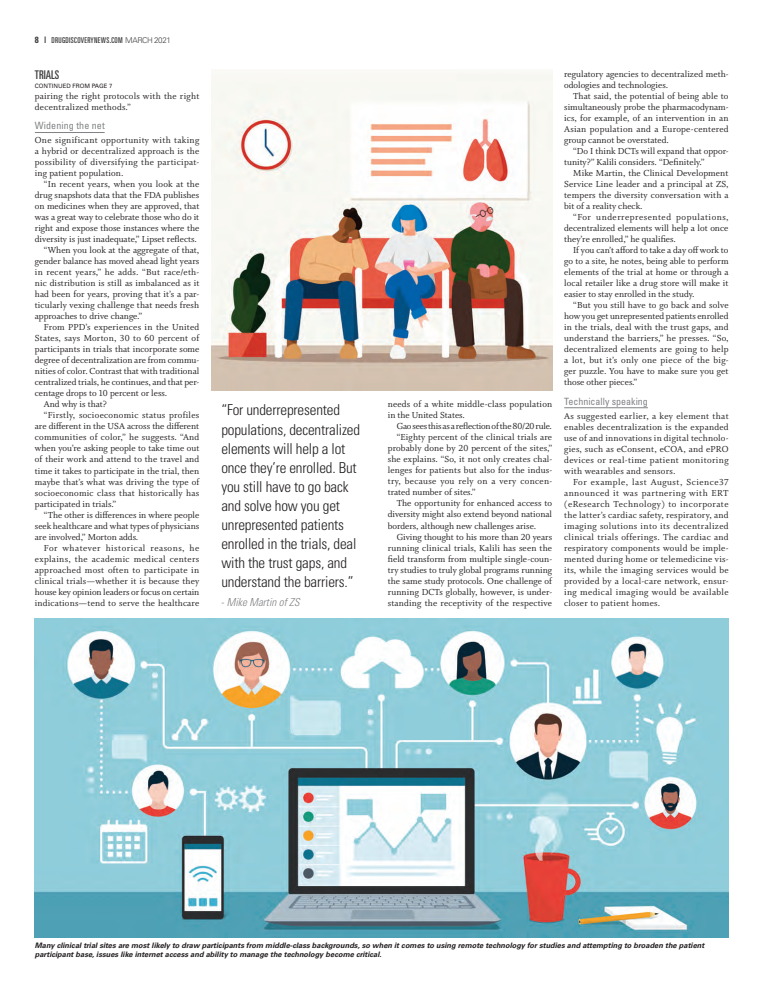
<style>
.page{position:relative;width:764px;height:1001px;background:#fff}
.page>*{position:absolute;margin:0;border:0;box-sizing:border-box;transform-origin:0 0}
._7_blurb_a{font:300 condensed 15px/19px "Univers";letter-spacing:-.01em;color:#231f20}
.jump{font:ultra-condensed 12px "Univers";color:#3e3e3f}
._7_blurb_a-2{font:italic 300 condensed 11px "Univers";color:#808285}
._4_crosshead{font:condensed 10px "Univers";color:#808285}
._5_text{font:9.8px/11px "Whitman Roman Os F";color:#231f20;text-align:justify}
._5_text-no_indent{font:9.8px/11px "Whitman Roman Os F";letter-spacing:.03em;color:#231f20;text-align:justify}
._5_text-2{font:9.8px/11px "Whitman Roman Os F";letter-spacing:.025em;color:#231f20}
._5_text-3{font:9.8px/11px "Whitman Roman Os F";letter-spacing:.02em;color:#231f20}
._5_text-4{font:9.8px "Whitman Roman Os F";letter-spacing:-.02em;color:#231f20}
._1_head_a-roman{font:ultra-condensed 8px "Univers";letter-spacing:.04em;color:#3e3e3f}
._6_caption{font:italic 700 7.5px/9.5px "Univers";color:#231f20}
.continued-from{font:6px "Univers";color:#231f20}
.s1{font-weight:700;font-stretch:condensed;font-size:9px}
.s2{font-weight:300;font-stretch:normal}
.s3{font-style:normal}
</style>
<div class="page">
<hr style="left:35px;top:132px;width:70px;height:1px;background:#808285">
<hr style="left:564px;top:407px;width:83px;height:1px;background:#808285">
<img style="left:35px;top:618px;width:693px;height:319px">
<img style="left:211px;top:72px;width:341px;height:318px">
<p class="_1_head_a-roman" style="left:35px;top:36px;width:137px"><span class="s1">8 |</span> DRUGDISCOVERYNEWS.COM <span class="s2">MARCH 2021</span></p>
<p class="jump" style="left:35px;top:68px;width:26px">TRIALS</p>
<p class="continued-from" style="left:35px;top:82px;width:79px">CONTINUED FROM PAGE 7</p>
<p class="_5_text-2" style="left:35px;top:91px;width:166px">pairing the right protocols with the right decentralized methods.”</p>
<p class="_4_crosshead" style="left:35px;top:119px;width:71px">Widening the net</p>
<p class="_5_text-no_indent" style="left:35px;top:135px;width:166px">One significant opportunity with taking a hybrid or decentralized approach is the possibility of diversifying the participat&shy;ing patient population.</p>
<p class="_5_text" style="left:35px;top:179px;width:166px;text-indent:9px">“In recent years, when you look at the drug snapshots data that the FDA publishes on medicines when they are approved, that was a great way to celebrate those who do it right and expose those instances where the diversity is just inadequate,” Lipset reflects.</p>
<p class="_5_text" style="left:35px;top:245px;width:166px;text-indent:9px">“When you look at the aggregate of that, gender balance has moved ahead light years in recent years,” he adds. “But race/eth&shy;nic distribution is still as imbalanced as it had been for years, proving that it’s a par&shy;ticularly vexing challenge that needs fresh approaches to drive change.”</p>
<p class="_5_text" style="left:35px;top:322px;width:166px;text-indent:9px">From PPD’s experiences in the United States, says Morton, 30 to 60 percent of participants in trials that incorporate some degree of decentralization are from commu&shy;nities of color. Contrast that with traditional centralized trials, he continues, and that per&shy;centage drops to 10 percent or less.</p>
<p class="_5_text" style="left:44px;top:399px;width:64px">And why is that?</p>
<p class="_5_text" style="left:35px;top:410px;width:166px;text-indent:9px">“Firstly, socioeconomic status profiles are different in the USA across the different communities of color,” he suggests. “And when you’re asking people to take time out of their work and attend to the travel and time it takes to participate in the trial, then maybe that’s what was driving the type of socioeconomic class that historically has participated in trials.”</p>
<p class="_5_text" style="left:35px;top:509px;width:166px;text-indent:9px">“The other is differences in where people seek healthcare and what types of physicians are involved,” Morton adds.</p>
<p class="_5_text" style="left:35px;top:542px;width:166px;text-indent:9px">For whatever historical reasons, he explains, the academic medical centers approached most often to participate in clinical trials—whether it is because they house key opinion leaders or focus on certain indications—tend to serve the healthcare</p>
<p class="_7_blurb_a" style="left:221px;top:400px;width:140px">“For underrepresented populations, decentralized elements will help a lot once they’re enrolled. But you still have to go back and solve how you get unrepresented patients enrolled in the trials, deal with the trust gaps, and understand the barriers.”</p>
<p class="_7_blurb_a-2" style="left:221px;top:595px;width:80px"><span class="s3">-</span> Mike Martin of ZS</p>
<p class="_5_text-3" style="left:387px;top:399px;width:166px">needs of a white middle-class population in the United States.</p>
<p class="_5_text-4" style="left:396px;top:421px;width:157px">Gao sees this as a reflection of the 80/20 rule.</p>
<p class="_5_text" style="left:387px;top:432px;width:166px;text-indent:9px">“Eighty percent of the clinical trials are probably done by 20 percent of the sites,” she explains. “So, it not only creates chal&shy;lenges for patients but also for the indus&shy;try, because you rely on a very concen&shy;trated number of sites.”</p>
<p class="_5_text" style="left:387px;top:498px;width:166px;text-indent:9px">The opportunity for enhanced access to diversity might also extend beyond national borders, although new challenges arise.</p>
<p class="_5_text" style="left:387px;top:531px;width:166px;text-indent:9px">Giving thought to his more than 20 years running clinical trials, Kalili has seen the field transform from multiple single-coun&shy;try studies to truly global programs running the same study protocols. One challenge of running DCTs globally, however, is under&shy;standing the receptivity of the respective</p>
<p class="_5_text" style="left:564px;top:69px;width:166px">regulatory agencies to decentralized meth&shy;odologies and technologies.</p>
<p class="_5_text" style="left:564px;top:91px;width:166px;text-indent:9px">That said, the potential of being able to simultaneously probe the pharmacodynam&shy;ics, for example, of an intervention in an Asian population and a Europe-centered group cannot be overstated.</p>
<p class="_5_text" style="left:564px;top:146px;width:166px;text-indent:9px">“Do I think DCTs will expand that oppor&shy;tunity?” Kalili considers. “Definitely.”</p>
<p class="_5_text" style="left:564px;top:168px;width:166px;text-indent:9px">Mike Martin, the Clinical Development Service Line leader and a principal at ZS, tempers the diversity conversation with a bit of a reality check.</p>
<p class="_5_text" style="left:564px;top:212px;width:166px;text-indent:9px">“For underrepresented populations, decentralized elements will help a lot once they’re enrolled,” he qualifies.</p>
<p class="_5_text" style="left:564px;top:245px;width:166px;text-indent:9px">If you can’t afford to take a day off work to go to a site, he notes, being able to perform elements of the trial at home or through a local retailer like a drug store will make it easier to stay enrolled in the study.</p>
<p class="_5_text" style="left:564px;top:300px;width:166px;text-indent:9px">“But you still have to go back and solve how you get unrepresented patients enrolled in the trials, deal with the trust gaps, and understand the barriers,” he presses. “So, decentralized elements are going to help a lot, but it’s only one piece of the big&shy;ger puzzle. You have to make sure you get those other pieces.”</p>
<p class="_4_crosshead" style="left:564px;top:394px;width:85px">Technically speaking</p>
<p class="_5_text-no_indent" style="left:564px;top:410px;width:166px">As suggested earlier, a key element that enables decentralization is the expanded use of and innovations in digital technolo&shy;gies, such as eConsent, eCOA, and ePRO devices or real-time patient monitoring with wearables and sensors.</p>
<p class="_5_text" style="left:564px;top:476px;width:166px;text-indent:9px">For example, last August, Science37 announced it was partnering with ERT (eResearch Technology) to incorporate the latter’s cardiac safety, respiratory, and imaging solutions into its decentralized clinical trials offerings. The cardiac and respiratory components would be imple&shy;mented during home or telemedicine vis&shy;its, while the imaging services would be provided by a local-care network, ensur&shy;ing medical imaging would be available closer to patient homes.</p>
<p class="_6_caption" style="left:35px;top:939px;width:670px">Many clinical trial sites are most likely to draw participants from middle-class backgrounds, so when it comes to using remote technology for studies and attempting to broaden the patient participant base, issues like internet access and ability to manage the technology become critical.</p>
</div>
